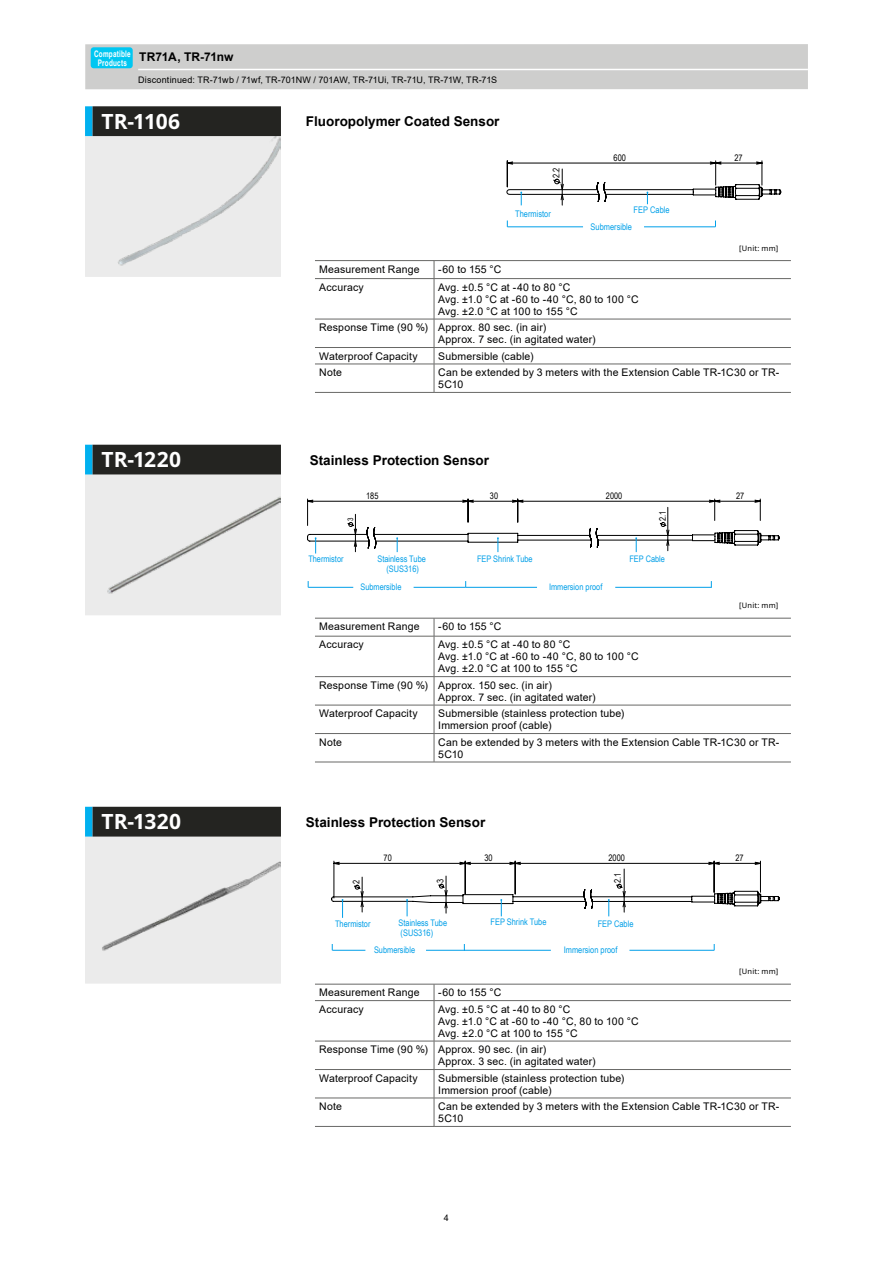
<style>
.page{position:relative;width:893px;height:1263px;background:#fff}
.page>*{position:absolute;margin:0;border:0;box-sizing:border-box;transform-origin:0 0}
.t1{font:700 21px "Noto Sans";color:#fff}
.t2{font:700 13.5px "Arial";color:#000}
.t3{font:700 12px "Arial";letter-spacing:-.005em;color:#000}
.t4{font:10.5px/12px "Arial";letter-spacing:.015em;color:#000}
.t5{font:9.15px "Arial Narrow";color:#00a0e9}
.t6{font:9.15px "Arial Narrow";color:#000}
.t7{font:9px/16.8px "Arial Narrow";color:#009fe8}
.t8{font:9px "Arial";letter-spacing:.015em;color:#000}
.t9{font:9px "Arial Narrow";color:#000}
.t10{font:700 9px "Arial Narrow";letter-spacing:.025em;color:#fff;scale:.87 1}
.t11{font:7.5px "Noto Sans";letter-spacing:.025em;color:#000}
.t12{font:7.5px "Arial Narrow";color:#000}
</style>
<div class="page">
<div style="left:85px;top:44px;width:723px;height:45px;background:#cececd"></div>
<div style="left:91px;top:47px;width:42px;height:21px;background:#00c7f2;border-radius:3px"></div>
<hr style="left:138px;top:69px;width:670px;height:1px;background:#fff">
<svg style="left:85px;top:106px;width:8px;height:30px"></svg>
<div style="left:93px;top:106px;width:188px;height:30px;background:#242421"></div>
<svg style="left:85px;top:444px;width:196px;height:393px"></svg>
<div style="left:85px;top:136px;width:196px;height:141px;background:#ebebeb"></div>
<hr style="left:507px;top:226px;width:208px;height:1px;background:#00a0e9">
<svg style="left:506px;top:160px;width:275px;height:45px"></svg>
<div style="left:584px;top:221px;width:59px;height:10px;background:#fff"></div>
<hr style="left:315px;top:260px;width:119px;height:1px;background:#686866">
<hr style="left:434px;top:260px;width:357px;height:1px;background:#686866">
<svg style="left:434px;top:261px;width:1px;height:17px"></svg>
<hr style="left:315px;top:278px;width:119px;height:1px;background:#686866">
<hr style="left:434px;top:278px;width:357px;height:1px;background:#686866">
<hr style="left:434px;top:279px;width:1px;height:40px;background:#686866">
<hr style="left:315px;top:319px;width:119px;height:1px;background:#686866">
<hr style="left:434px;top:319px;width:357px;height:1px;background:#686866">
<hr style="left:315px;top:347px;width:119px;height:1px;background:#686866">
<hr style="left:434px;top:347px;width:357px;height:1px;background:#686866">
<hr style="left:315px;top:364px;width:119px;height:1px;background:#686866">
<hr style="left:434px;top:364px;width:357px;height:1px;background:#686866">
<svg style="left:434px;top:319px;width:1px;height:73px"></svg>
<hr style="left:315px;top:392px;width:119px;height:1px;background:#686866">
<hr style="left:434px;top:392px;width:357px;height:1px;background:#686866">
<div style="left:85px;top:475px;width:196px;height:140px;background:#ebebeb"></div>
<svg style="left:307px;top:499px;width:473px;height:54px"></svg>
<hr style="left:308px;top:587px;width:158px;height:1px;background:#009fe8">
<hr style="left:466px;top:587px;width:246px;height:1px;background:#009fe8">
<div style="left:354px;top:581px;width:59px;height:10px;background:#fff"></div>
<div style="left:538px;top:581px;width:76px;height:10px;background:#fff"></div>
<hr style="left:315px;top:618px;width:119px;height:1px;background:#686866">
<hr style="left:434px;top:618px;width:357px;height:1px;background:#686866">
<svg style="left:434px;top:618px;width:1px;height:18px"></svg>
<hr style="left:315px;top:636px;width:119px;height:1px;background:#686866">
<hr style="left:434px;top:636px;width:357px;height:1px;background:#686866">
<hr style="left:434px;top:636px;width:1px;height:40px;background:#686866">
<hr style="left:315px;top:676px;width:119px;height:1px;background:#686866">
<hr style="left:434px;top:676px;width:357px;height:1px;background:#686866">
<hr style="left:315px;top:705px;width:119px;height:1px;background:#686866">
<hr style="left:434px;top:705px;width:357px;height:1px;background:#686866">
<hr style="left:315px;top:733px;width:119px;height:1px;background:#686866">
<hr style="left:434px;top:733px;width:357px;height:1px;background:#686866">
<svg style="left:434px;top:677px;width:1px;height:85px"></svg>
<hr style="left:315px;top:762px;width:119px;height:1px;background:#686866">
<hr style="left:434px;top:762px;width:357px;height:1px;background:#686866">
<div style="left:85px;top:837px;width:196px;height:146px;background:#ebebeb"></div>
<svg style="left:331px;top:861px;width:449px;height:57px"></svg>
<hr style="left:332px;top:950px;width:133px;height:1px;background:#009fe8">
<hr style="left:464px;top:950px;width:250px;height:1px;background:#009fe8">
<div style="left:366px;top:944px;width:59px;height:11px;background:#fff"></div>
<div style="left:552px;top:944px;width:77px;height:11px;background:#fff"></div>
<hr style="left:315px;top:984px;width:119px;height:1px;background:#686866">
<hr style="left:434px;top:984px;width:357px;height:1px;background:#686866">
<svg style="left:434px;top:984px;width:1px;height:16px"></svg>
<hr style="left:315px;top:1000px;width:119px;height:1px;background:#686866">
<hr style="left:434px;top:1000px;width:357px;height:1px;background:#686866">
<hr style="left:434px;top:1001px;width:1px;height:40px;background:#686866">
<hr style="left:315px;top:1041px;width:119px;height:1px;background:#686866">
<hr style="left:434px;top:1041px;width:357px;height:1px;background:#686866">
<hr style="left:315px;top:1069px;width:119px;height:1px;background:#686866">
<hr style="left:434px;top:1069px;width:357px;height:1px;background:#686866">
<hr style="left:315px;top:1098px;width:119px;height:1px;background:#686866">
<hr style="left:434px;top:1098px;width:357px;height:1px;background:#686866">
<svg style="left:434px;top:1041px;width:1px;height:85px"></svg>
<hr style="left:315px;top:1126px;width:119px;height:1px;background:#686866">
<hr style="left:434px;top:1126px;width:357px;height:1px;background:#686866">
<p class="t10" style="left:94px;top:47px;width:44px">Compatible</p>
<p class="t3" style="left:98px;top:48px;width:137px"><sub>Products</sub> TR71A, TR-71nw</p>
<p class="t8" style="left:138px;top:74px;width:360px">Discontinued: TR-71wb / 71wf, TR-701NW / 701AW, TR-71Ui, TR-71U, TR-71W, TR-71S</p>
<h1 class="t1" style="left:102px;top:106px;width:80px">TR-1106</h1>
<p class="t2" style="left:306px;top:112px;width:195px">Fluoropolymer Coated Sensor</p>
<p class="t6" style="left:550px;top:178px;width:12px;rotate:-90deg">2.2</p>
<p class="t5" style="left:515px;top:207px;width:37px">Thermistor</p>
<p class="t6" style="left:613px;top:151px;width:14px">600</p>
<p class="t5" style="left:633px;top:203px;width:38px">FEP Cable</p>
<p class="t5" style="left:591px;top:220px;width:43px">Submersible</p>
<p class="t6" style="left:734px;top:151px;width:10px">27</p>
<p class="t11" style="left:739px;top:243px;width:40px">[Unit: mm]</p>
<p class="t4" style="left:319px;top:263px;width:102px">Measurement Range</p>
<p class="t4" style="left:438px;top:263px;width:65px">-60 to 155 °C</p>
<p class="t4" style="left:319px;top:281px;width:46px">Accuracy</p>
<p class="t4" style="left:438px;top:281px;width:202px">Avg. ±0.5 °C at -40 to 80 °C<br>Avg. ±1.0 °C at -60 to -40 °C, 80 to 100 °C<br>Avg. ±2.0 °C at 100 to 155 °C</p>
<p class="t4" style="left:438px;top:321px;width:159px;text-indent:-119px">Response Time (90 %) Approx. 80 sec. (in air)<br>Approx. 7 sec. (in agitated water)</p>
<p class="t4" style="left:319px;top:350px;width:100px">Waterproof Capacity</p>
<p class="t4" style="left:438px;top:350px;width:97px">Submersible (cable)</p>
<p class="t4" style="left:319px;top:366px;width:24px">Note</p>
<p class="t4" style="left:438px;top:366px;width:342px">Can be extended by 3 meters with the Extension Cable TR-1C30 or TR-<br>5C10</p>
<h1 class="t1" style="left:102px;top:445px;width:81px">TR-1220</h1>
<p class="t2" style="left:310px;top:450px;width:181px">Stainless Protection Sensor</p>
<p class="t9" style="left:366px;top:489px;width:14px">185</p>
<p class="t9" style="left:490px;top:489px;width:10px">30</p>
<p class="t9" style="left:606px;top:489px;width:18px">2000</p>
<p class="t12" style="left:345px;top:521px;width:5px;rotate:-90deg">3</p>
<p class="t9" style="left:656px;top:521px;width:12px;rotate:-90deg">2.1</p>
<p class="t7" style="left:308px;top:550px;width:37px">Thermistor</p>
<p class="t7" style="left:377px;top:550px;width:50px">Stainless Tube</p>
<p class="t7" style="left:477px;top:550px;width:57px">FEP Shrink Tube</p>
<p class="t7" style="left:629px;top:550px;width:37px">FEP Cable</p>
<p class="t7" style="left:386px;top:560px;width:34px">(SUS316)</p>
<p class="t7" style="left:360px;top:578px;width:43px">Submersible</p>
<p class="t7" style="left:549px;top:578px;width:55px">Immersion proof</p>
<p class="t9" style="left:736px;top:489px;width:10px">27</p>
<p class="t11" style="left:739px;top:600px;width:40px">[Unit: mm]</p>
<p class="t4" style="left:319px;top:620px;width:102px">Measurement Range</p>
<p class="t4" style="left:438px;top:620px;width:65px">-60 to 155 °C</p>
<p class="t4" style="left:319px;top:638px;width:46px">Accuracy</p>
<p class="t4" style="left:438px;top:638px;width:202px">Avg. ±0.5 °C at -40 to 80 °C<br>Avg. ±1.0 °C at -60 to -40 °C, 80 to 100 °C<br>Avg. ±2.0 °C at 100 to 155 °C</p>
<p class="t4" style="left:438px;top:679px;width:159px;text-indent:-119px">Response Time (90 %) Approx. 150 sec. (in air)<br>Approx. 7 sec. (in agitated water)</p>
<p class="t4" style="left:319px;top:707px;width:100px">Waterproof Capacity</p>
<p class="t4" style="left:438px;top:707px;width:188px">Submersible (stainless protection tube)<br>Immersion proof (cable)</p>
<p class="t4" style="left:319px;top:736px;width:24px">Note</p>
<p class="t4" style="left:438px;top:736px;width:342px">Can be extended by 3 meters with the Extension Cable TR-1C30 or TR-<br>5C10</p>
<h1 class="t1" style="left:102px;top:807px;width:81px">TR-1320</h1>
<p class="t2" style="left:306px;top:812px;width:181px">Stainless Protection Sensor</p>
<p class="t9" style="left:384px;top:851px;width:10px">70</p>
<p class="t9" style="left:350px;top:884px;width:6px;rotate:-90deg">2</p>
<p class="t9" style="left:434px;top:883px;width:6px;rotate:-90deg">3</p>
<p class="t9" style="left:611px;top:883px;width:12px;rotate:-90deg">2.1</p>
<p class="t9" style="left:484px;top:851px;width:10px">30</p>
<p class="t9" style="left:608px;top:851px;width:18px">2000</p>
<p class="t9" style="left:735px;top:851px;width:10px">27</p>
<p class="t7" style="left:335px;top:915px;width:37px">Thermistor</p>
<p class="t7" style="left:399px;top:914px;width:50px">Stainless Tube</p>
<p class="t7" style="left:491px;top:913px;width:57px">FEP Shrink Tube</p>
<p class="t7" style="left:598px;top:915px;width:37px">FEP Cable</p>
<p class="t7" style="left:374px;top:924px;width:61px;text-indent:27px">(SUS316)<br>Submersible</p>
<p class="t7" style="left:564px;top:941px;width:55px">Immersion proof</p>
<p class="t11" style="left:739px;top:966px;width:40px">[Unit: mm]</p>
<p class="t4" style="left:319px;top:986px;width:102px">Measurement Range</p>
<p class="t4" style="left:438px;top:986px;width:65px">-60 to 155 °C</p>
<p class="t4" style="left:319px;top:1003px;width:46px">Accuracy</p>
<p class="t4" style="left:438px;top:1003px;width:202px">Avg. ±0.5 °C at -40 to 80 °C<br>Avg. ±1.0 °C at -60 to -40 °C, 80 to 100 °C<br>Avg. ±2.0 °C at 100 to 155 °C</p>
<p class="t4" style="left:438px;top:1043px;width:159px;text-indent:-119px">Response Time (90 %) Approx. 90 sec. (in air)<br>Approx. 3 sec. (in agitated water)</p>
<p class="t4" style="left:319px;top:1072px;width:100px">Waterproof Capacity</p>
<p class="t4" style="left:438px;top:1072px;width:188px">Submersible (stainless protection tube)<br>Immersion proof (cable)</p>
<p class="t4" style="left:319px;top:1100px;width:24px">Note</p>
<p class="t4" style="left:438px;top:1100px;width:342px">Can be extended by 3 meters with the Extension Cable TR-1C30 or TR-<br>5C10</p>
<p class="t8" style="left:444px;top:1212px;width:7px">4</p>
</div>
